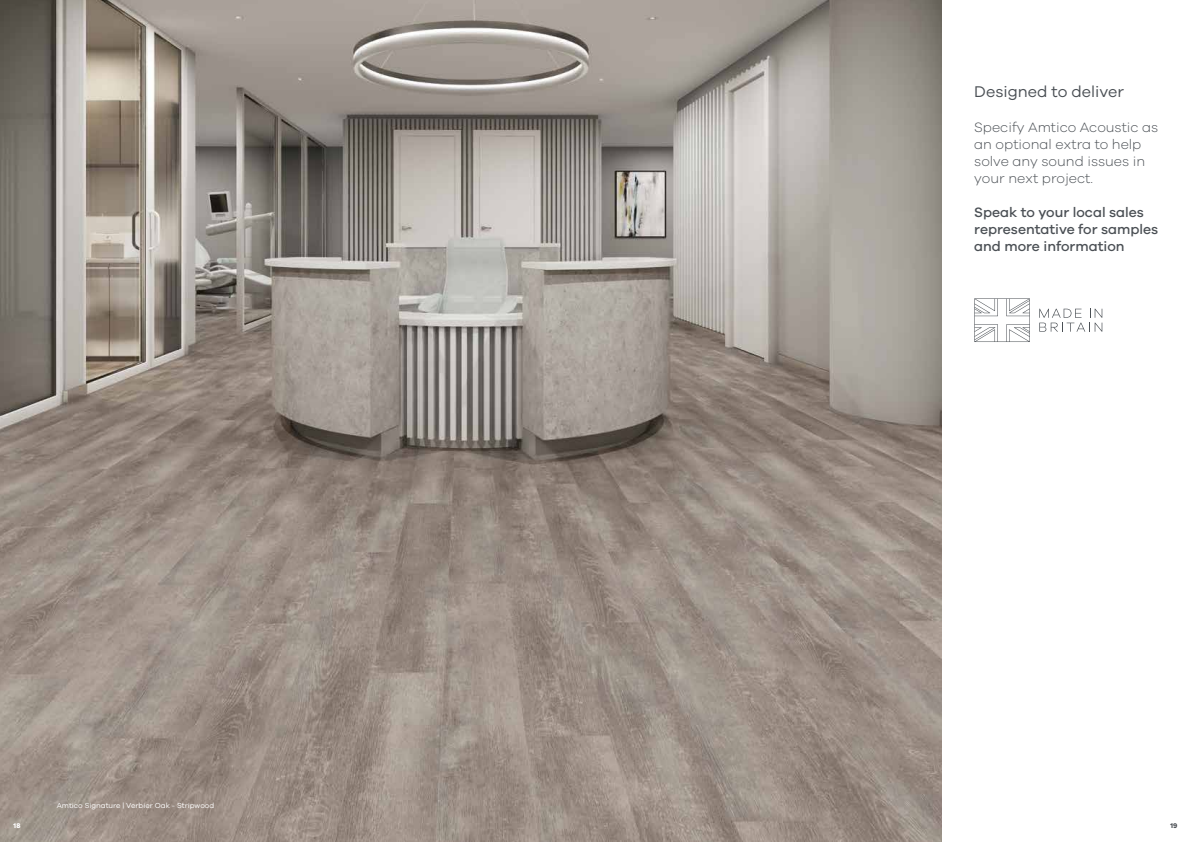
<style>
.page{position:relative;width:1191px;height:842px;background:#fff}
.page>*{position:absolute;margin:0;border:0;box-sizing:border-box;transform-origin:0 0}
.t1{font:16px "Galano Grotesque";color:#4a4f54}
.t2{font:300 14px/17px "Galano Grotesque";color:#4a4f54}
.t3{font:500 14px/17px "Galano Grotesque";color:#4a4f54}
.t4{font:7.5px "Galano Grotesque";color:#fff}
.t5{font:700 7px "Galano Grotesque";color:#fff}
.t6{font:700 7px "Galano Grotesque";color:#4a4f54}
</style>
<div class="page">
<img style="left:0;top:0;width:941px;height:842px">
<svg style="left:1039px;top:309px;width:63px;height:23px"></svg>
<svg style="left:974px;top:298px;width:56px;height:44px"></svg>
<p class="t4" style="left:57px;top:801px;width:159px">Amtico Signature | Verbier Oak - Stripwood</p>
<p class="t1" style="left:974px;top:82px;width:151px">Designed to deliver</p>
<p class="t2" style="left:974px;top:118px;width:185px">Specify Amtico Acoustic as an optional extra to help solve any sound issues in your next project.</p>
<p class="t3" style="left:974px;top:203px;width:185px">Speak to your local sales representative for samples and more information</p>
<p class="t5" style="left:14px;top:821px;width:8px">18</p>
<p class="t6" style="left:1170px;top:821px;width:8px">19</p>
</div>
